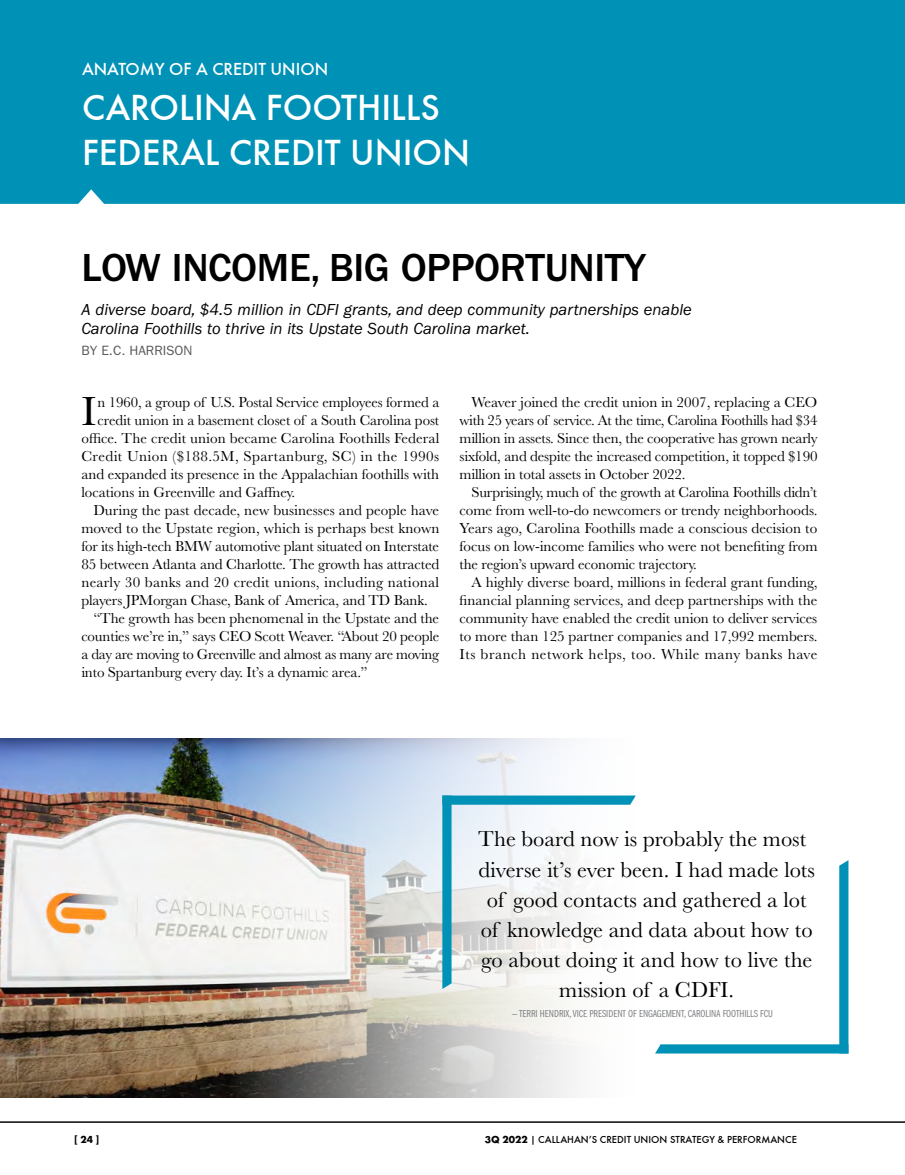
<style>
.page{position:relative;width:905px;height:1175px;background:#fff}
.page>*{position:absolute;margin:0;border:0;box-sizing:border-box;transform-origin:0 0}
.t1{font:42.15px "Baskerville MT Std";color:#000}
.t2{font:500 40.5px "ITC Franklin Gothic Std";letter-spacing:-.01em;color:#000}
.t3{font:37.5px/45px "Futura T Medium";color:#fff}
.t4{font:22.5px/30px "Baskerville MT Std";color:#000;text-align:center}
.t5{font:18px "Futura T Medium";color:#fff}
.t6{font:italic 16.5px/19.8px "ITC Franklin Gothic Std";color:#000}
.t7{font:15px/18px "Baskerville MT Std";letter-spacing:-.005em;color:#000;text-align:justify}
.t8{font:15px "Baskerville MT Std";letter-spacing:.02em;color:#000}
.t9{font:15px "Baskerville MT Std";letter-spacing:.025em;color:#000}
.t10{font:13.5px "ITC Franklin Gothic Std";color:#58595b}
.t11{font:10.5px "ITC Franklin Gothic Std Bk Cp";color:#808285}
.t12{font:10.5px "Futura T Medium";color:#000}
.t13{font:10.5px "Futura T Bold";color:#000}
.s1{font-family:"Futura T Bold"}
</style>
<div class="page">
<hr style="left:0;top:1121px;width:904px;height:1px;background:#000">
<div style="left:0;top:0;width:904px;height:204px;background:#0092b6"></div>
<img style="left:0;top:738px;width:228px;height:359px">
<svg style="left:228px;top:738px;width:408px;height:359px"></svg>
<svg style="left:442px;top:795px;width:193px;height:194px"></svg>
<svg style="left:655px;top:860px;width:193px;height:193px"></svg>
<p class="t5" style="left:82px;top:58px;width:247px">ANATOMY OF A CREDIT UNION</p>
<h3 class="t3" style="left:82px;top:85px;width:390px">CAROLINA FOOTHILLS<br>FEDERAL CREDIT UNION</h3>
<h2 class="t2" style="left:81px;top:245px;width:566px">LOW INCOME, BIG OPPORTUNITY</h2>
<p class="t6" style="left:81px;top:299px;width:611px">A diverse board, $4.5 million in CDFI grants, and deep community partnerships enable<br>Carolina Foothills to thrive in its Upstate South Carolina market.</p>
<p class="t10" style="left:81px;top:342px;width:112px">BY E.C. HARRISON</p>
<h1 class="t1" style="left:81px;top:387px;width:16px">I</h1>
<p class="t7" style="left:98px;top:393px;width:343px">n 1960, a group of U.S. Postal Service employees formed a</p>
<p class="t7" style="left:98px;top:411px;width:343px">credit union in a basement closet of a South Carolina post</p>
<p class="t7" style="left:81px;top:429px;width:359px">office. The credit union became Carolina Foothills Federal</p>
<p class="t9" style="left:81px;top:447px;width:359px">Credit Union ($188.5M, Spartanburg, SC) in the 1990s</p>
<p class="t7" style="left:81px;top:465px;width:359px">and expanded its presence in the Appalachian foothills with</p>
<p class="t7" style="left:81px;top:483px;width:215px">locations in Greenville and Gaffney.</p>
<p class="t7" style="left:93px;top:501px;width:347px">During the past decade, new businesses and people have</p>
<p class="t7" style="left:81px;top:519px;width:359px">moved to the Upstate region, which is perhaps best known</p>
<p class="t7" style="left:81px;top:537px;width:359px">for its high-tech BMW automotive plant situated on Interstate</p>
<p class="t7" style="left:81px;top:555px;width:359px">85 between Atlanta and Charlotte. The growth has attracted</p>
<p class="t8" style="left:81px;top:573px;width:359px">nearly 30 banks and 20 credit unions, including national</p>
<p class="t7" style="left:81px;top:591px;width:348px">players JPMorgan Chase, Bank of America, and TD Bank.</p>
<p class="t7" style="left:93px;top:609px;width:347px">“The growth has been phenomenal in the Upstate and the</p>
<p class="t7" style="left:81px;top:627px;width:359px">counties we’re in,” says CEO Scott Weaver. “About 20 people</p>
<p class="t7" style="left:81px;top:645px;width:359px">a day are moving to Greenville and almost as many are moving</p>
<p class="t7" style="left:81px;top:663px;width:288px">into Spartanburg every day. It’s a dynamic area.”</p>
<p class="t7" style="left:459px;top:393px;width:359px;text-indent:12px">Weaver joined the credit union in 2007, replacing a CEO with 25 years of service. At the time, Carolina Foothills had $34 million in assets. Since then, the cooperative has grown nearly sixfold, and despite the increased competition, it topped $190 million in total assets in October 2022.</p>
<p class="t7" style="left:459px;top:483px;width:359px;text-indent:12px">Surprisingly, much of the growth at Carolina Foothills didn’t come from well-to-do newcomers or trendy neighborhoods.<br>Years ago, Carolina Foothills made a conscious decision to focus on low-income families who were not benefiting from the region’s upward economic trajectory.</p>
<p class="t7" style="left:459px;top:573px;width:359px;text-indent:12px">A highly diverse board, millions in federal grant funding, financial planning services, and deep partnerships with the community have enabled the credit union to deliver services to more than 125 partner companies and 17,992 members.<br>Its branch network helps, too. While many banks have</p>
<h3 class="t4" style="left:478px;top:824px;width:338px">The board now is probably the most diverse it’s ever been. I had made lots of good contacts and gathered a lot of knowledge and data about how to go about doing it and how to live the mission of a CDFI.</h3>
<p class="t11" style="left:511px;top:1007px;width:262px">— TERRI HENDRIX, VICE PRESIDENT OF ENGAGEMENT, CAROLINA FOOTHILLS FCU</p>
<p class="t13" style="left:74px;top:1133px;width:27px">[ 24 ]</p>
<p class="t12" style="left:485px;top:1133px;width:313px"><span class="s1">3Q 2022</span> | CALLAHAN’S CREDIT UNION STRATEGY &amp; PERFORMANCE</p>
</div>
